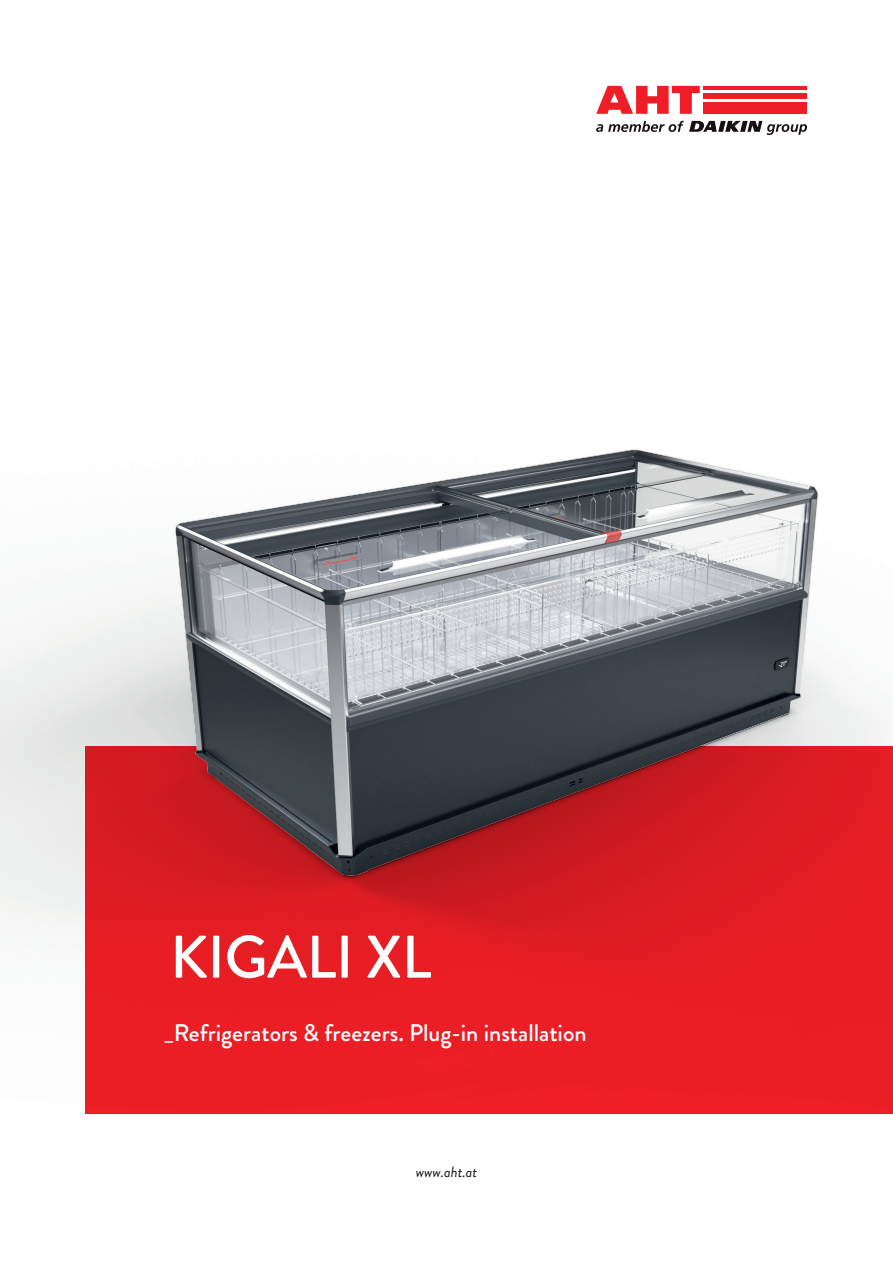
<style>
.page{position:relative;width:893px;height:1263px;background:#fff}
.page>*{position:absolute;margin:0;border:0;box-sizing:border-box;transform-origin:0 0}
.t1{font:500 60px "Brandon Grotesque";letter-spacing:-.01em;color:#fff}
.t2{font:500 24px "Brandon Grotesque";color:#fff}
.t3{font:italic 15px "Brandon Grotesque";color:#111416}
</style>
<div class="page">
<svg style="left:596px;top:86px;width:104px;height:28px"></svg>
<div style="left:703px;top:93px;width:104px;height:6px;background:#ee1d26"></div>
<div style="left:703px;top:102px;width:104px;height:12px;background:#ee1d26"></div>
<hr style="left:703px;top:86px;width:104px;height:3px;background:#ee1d26">
<svg style="left:596px;top:121px;width:211px;height:14px"></svg>
<img style="left:0;top:449px;width:893px;height:665px">
<h1 class="t1" style="left:170px;top:915px;width:263px">KIGALI XL</h1>
<p class="t2" style="left:164px;top:1016px;width:424px">_Refrigerators &amp; freezers. Plug-in installation</p>
<p class="t3" style="left:416px;top:1162px;width:63px">www.aht.at</p>
</div>
